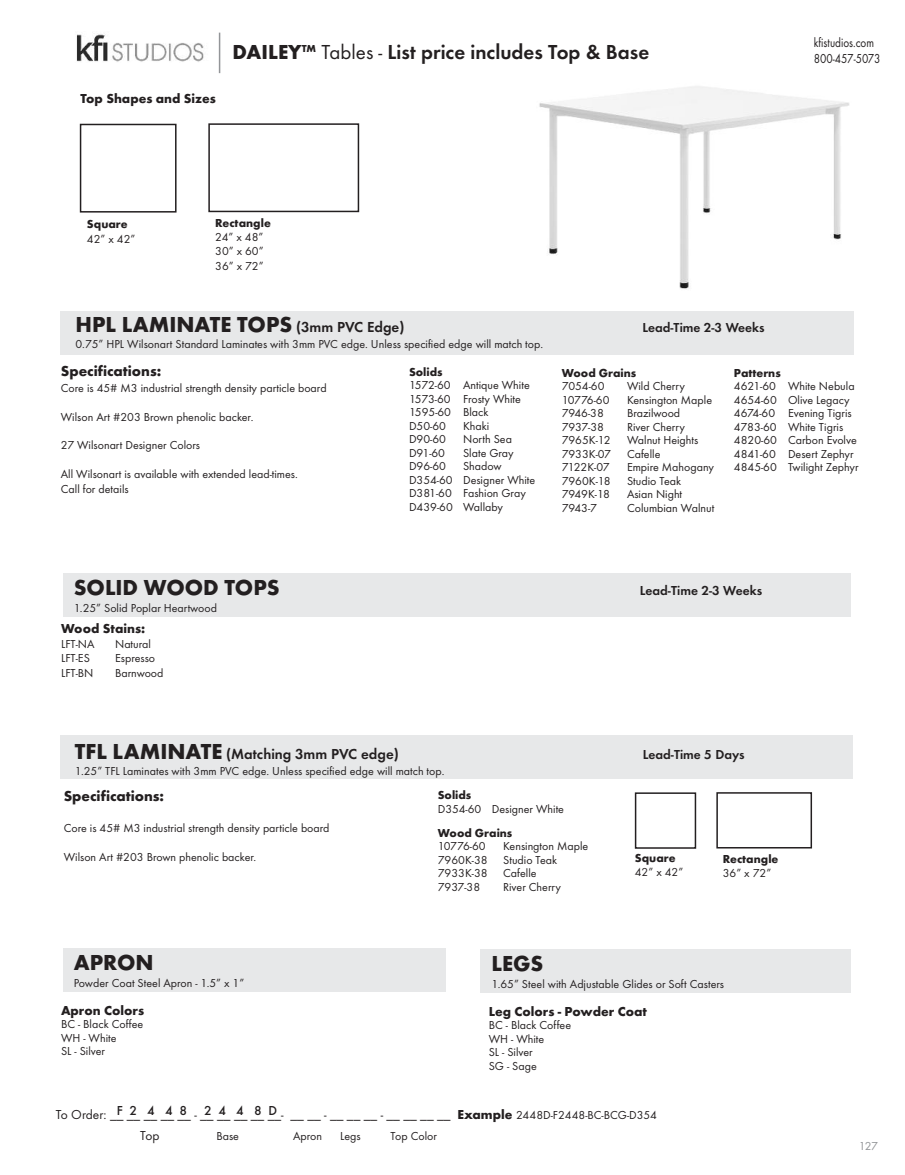
<style>
.page{position:relative;width:905px;height:1175px;background:#fff}
.page>*{position:absolute;margin:0;border:0;box-sizing:border-box;transform-origin:0 0}
.t1{font:700 22.5px "Futura T";color:#231f20}
.t2{font:600 21px "Futura T";color:#231f20}
.t3{font:600 15px "Futura T";color:#231f20}
.t4{font:700 15px "Futura T";color:#231f20}
.t5{font:13.5px/21px "Futura T";color:#231f20}
.t6{font:700 13.5px "Futura T";color:#231f20}
.t7{font:600 13.5px "Futura T";color:#231f20}
.t8{font:13.5px/16.2px "Futura T";color:#231f20;scale:.83 1}
.t9{font:500 13.5px "Futura T";letter-spacing:.5em;color:#231f20}
.t10{font:12px/13.5px "Futura T";color:#231f20}
.t11{font:700 12px "Futura T";color:#231f20}
.t12{font:12px "Futura T";color:#939598}
.s1{font-weight:700}
.s2{font-weight:400}
.s3{font-size:15px}
.s4{font-weight:600;font-size:15px}
.s5{font-weight:700;font-size:22.5px}
.s6{font-size:12px}
</style>
<div class="page">
<div style="left:80px;top:124px;width:96px;height:88px;border:2px solid #231f20"></div>
<div style="left:208px;top:123px;width:151px;height:89px;border:2px solid #231f20"></div>
<img style="left:76px;top:34px;width:128px;height:28px">
<hr style="left:219px;top:33px;width:1px;height:40px;background:#939598">
<div style="left:63px;top:573px;width:788px;height:43px;background:#e7e8e9"></div>
<div style="left:60px;top:312px;width:793px;height:43px;background:#e7e8e9"></div>
<div style="left:63px;top:948px;width:383px;height:43px;background:#e7e8e9"></div>
<div style="left:480px;top:949px;width:370px;height:43px;background:#e7e8e9"></div>
<div style="left:60px;top:736px;width:793px;height:43px;background:#e7e8e9"></div>
<img style="left:539px;top:86px;width:310px;height:203px">
<div style="left:634px;top:792px;width:62px;height:56px;border:2px solid #231f20"></div>
<div style="left:716px;top:792px;width:96px;height:56px;border:2px solid #231f20"></div>
<p class="t6" style="left:80px;top:91px;width:137px">Top Shapes and Sizes</p>
<h2 class="t2" style="left:232px;top:40px;width:418px"><span class="s1">DAILEY</span><sup>TM</sup> <span class="s2">Tables -</span> List price includes Top &amp; Base</h2>
<p class="t8" style="left:813px;top:34px;width:82px">kfistudios.com<br>800-457-5073</p>
<p class="t11" style="left:87px;top:217px;width:42px">Square</p>
<p class="t10" style="left:87px;top:232px;width:50px">42” x 42”</p>
<p class="t11" style="left:215px;top:215px;width:57px">Rectangle</p>
<p class="t10" style="left:215px;top:230px;width:50px;line-height:14.4px;text-align:justify">24” x 48” 30” x 60” 36” x 72”</p>
<h1 class="t1" style="left:75px;top:310px;width:330px">HPL LAMINATE TOPS <span class="s3">(</span><span class="s4">3mm PVC Edge</span><span class="s3">)</span></h1>
<p class="t7" style="left:642px;top:319px;width:124px">Lead-Time 2-3 Weeks</p>
<p class="t10" style="left:75px;top:337px;width:469px">0.75” HPL Wilsonart Standard Laminates with 3mm PVC edge. Unless specified edge will match top.</p>
<p class="t4" style="left:61px;top:362px;width:102px">Specifications:</p>
<p class="t10" style="left:61px;top:381px;width:267px">Core is 45# M3 industrial strength density particle board</p>
<p class="t10" style="left:61px;top:409px;width:194px">Wilson Art #203 Brown phenolic backer.</p>
<p class="t10" style="left:61px;top:438px;width:141px">27 Wilsonart Designer Colors</p>
<p class="t10" style="left:61px;top:467px;width:238px;line-height:14.4px">All Wilsonart is available with extended lead-times.<br>Call for details</p>
<p class="t11" style="left:409px;top:364px;width:35px">Solids</p>
<p class="t10" style="left:409px;top:378px;width:122px">1572-60 Antique White<br>1573-60 Frosty White<br>1595-60 Black<br>D50-60</p>
<p class="t10" style="left:463px;top:419px;width:28px">Khaki</p>
<p class="t10" style="left:409px;top:432px;width:38px">D90-60</p>
<p class="t10" style="left:463px;top:432px;width:50px">North Sea</p>
<p class="t10" style="left:409px;top:446px;width:38px">D91-60</p>
<p class="t10" style="left:463px;top:446px;width:52px">Slate Gray</p>
<p class="t10" style="left:409px;top:459px;width:38px">D96-60</p>
<p class="t10" style="left:409px;top:459px;width:128px;text-indent:54px">Shadow<br>D354-60 Designer White<br>D381-60 Fashion Gray<br>D439-60 Wallaby</p>
<p class="t11" style="left:561px;top:365px;width:76px">Wood Grains</p>
<p class="t10" style="left:561px;top:379px;width:44px">7054-60</p>
<p class="t10" style="left:627px;top:379px;width:59px">Wild Cherry</p>
<p class="t10" style="left:561px;top:393px;width:49px">10776-60</p>
<p class="t10" style="left:627px;top:393px;width:87px">Kensington Maple</p>
<p class="t10" style="left:561px;top:406px;width:44px">7946-38</p>
<p class="t10" style="left:627px;top:406px;width:55px">Brazilwood</p>
<p class="t10" style="left:561px;top:420px;width:44px">7937-38</p>
<p class="t10" style="left:627px;top:420px;width:59px">River Cherry</p>
<p class="t10" style="left:561px;top:433px;width:50px">7965K-12</p>
<p class="t10" style="left:627px;top:433px;width:73px">Walnut Heights</p>
<p class="t10" style="left:561px;top:447px;width:51px">7933K-07</p>
<p class="t10" style="left:627px;top:447px;width:35px">Cafelle</p>
<p class="t10" style="left:561px;top:460px;width:49px">7122K-07</p>
<p class="t10" style="left:627px;top:460px;width:88px">Empire Mahogany</p>
<p class="t10" style="left:561px;top:474px;width:50px">7960K-18</p>
<p class="t10" style="left:627px;top:474px;width:56px">Studio Teak</p>
<p class="t10" style="left:561px;top:487px;width:50px">7949K-18</p>
<p class="t10" style="left:627px;top:487px;width:57px">Asian Night</p>
<p class="t10" style="left:561px;top:501px;width:37px">7943-7</p>
<p class="t10" style="left:627px;top:501px;width:89px">Columbian Walnut</p>
<p class="t11" style="left:734px;top:365px;width:48px">Patterns</p>
<p class="t10" style="left:734px;top:379px;width:126px">4621-60 White Nebula<br>4654-60 Olive Legacy<br>4674-60 Evening Tigris<br>4783-60 White Tigris<br>4820-60 Carbon Evolve<br>4841-60 Desert Zephyr<br>4845-60 Twilight Zephyr</p>
<h1 class="t1" style="left:74px;top:574px;width:207px">SOLID WOOD TOPS</h1>
<p class="t7" style="left:639px;top:582px;width:124px">Lead-Time 2-3 Weeks</p>
<p class="t10" style="left:74px;top:601px;width:145px">1.25” Solid Poplar Heartwood</p>
<p class="t6" style="left:61px;top:620px;width:86px">Wood Stains:</p>
<p class="t10" style="left:61px;top:637px;width:35px">LFT-NA</p>
<p class="t10" style="left:115px;top:637px;width:37px">Natural</p>
<p class="t10" style="left:61px;top:651px;width:30px">LFT-ES</p>
<p class="t10" style="left:115px;top:651px;width:42px">Espresso</p>
<p class="t10" style="left:61px;top:666px;width:34px">LFT-BN</p>
<p class="t10" style="left:115px;top:666px;width:50px">Barnwood</p>
<p class="t3" style="left:75px;top:744px;width:325px"><span class="s5">TFL LAMINATE</span> <span class="s1">(</span>Matching 3mm PVC edge<span class="s1">)</span></p>
<p class="t7" style="left:642px;top:746px;width:103px">Lead-Time 5 Days</p>
<p class="t10" style="left:75px;top:764px;width:371px">1.25” TFL Laminates with 3mm PVC edge. Unless specified edge will match top.</p>
<p class="t4" style="left:64px;top:787px;width:102px">Specifications:</p>
<p class="t10" style="left:64px;top:821px;width:267px">Core is 45# M3 industrial strength density particle board</p>
<p class="t10" style="left:64px;top:849px;width:194px">Wilson Art #203 Brown phenolic backer.</p>
<p class="t11" style="left:722px;top:851px;width:57px">Rectangle</p>
<p class="t10" style="left:722px;top:866px;width:50px">36” x 72”</p>
<p class="t11" style="left:438px;top:787px;width:35px">Solids</p>
<p class="t10" style="left:438px;top:802px;width:128px">D354-60 Designer White</p>
<p class="t11" style="left:438px;top:825px;width:76px">Wood Grains</p>
<p class="t10" style="left:438px;top:839px;width:49px">10776-60</p>
<p class="t10" style="left:503px;top:839px;width:87px">Kensington Maple</p>
<p class="t10" style="left:438px;top:852px;width:51px">7960K-38</p>
<p class="t10" style="left:503px;top:852px;width:56px">Studio Teak</p>
<p class="t10" style="left:438px;top:866px;width:51px">7933K-38</p>
<p class="t10" style="left:503px;top:866px;width:35px">Cafelle</p>
<p class="t10" style="left:438px;top:879px;width:44px">7937-38</p>
<p class="t10" style="left:503px;top:879px;width:59px">River Cherry</p>
<p class="t11" style="left:634px;top:850px;width:42px">Square</p>
<p class="t10" style="left:634px;top:865px;width:50px">42” x 42”</p>
<h1 class="t1" style="left:74px;top:949px;width:81px">APRON</h1>
<p class="t10" style="left:74px;top:975px;width:172px">Powder Coat Steel Apron - 1.5” x 1”</p>
<p class="t6" style="left:61px;top:1002px;width:85px">Apron Colors</p>
<p class="t10" style="left:61px;top:1017px;width:84px">BC - Black Coffee<br>WH - White<br>SL - Silver</p>
<h1 class="t1" style="left:491px;top:950px;width:53px">LEGS</h1>
<p class="t10" style="left:491px;top:976px;width:234px">1.65” Steel with Adjustable Glides or Soft Casters</p>
<p class="t6" style="left:489px;top:1003px;width:160px">Leg Colors - Powder Coat</p>
<p class="t10" style="left:489px;top:1018px;width:84px">BC - Black Coffee<br>WH - White<br>SL - Silver<br>SG - Sage</p>
<p class="t9" style="left:117px;top:1102px;width:72px">F2 4 48</p>
<p class="t9" style="left:204px;top:1102px;width:75px">24 4 8D</p>
<p class="t5" style="left:140px;top:1104px;width:518px;text-indent:-84px">To Order: __ __ __ __ __ - __ __ __ __ __- __ __ - __ __ __ - __ __ __ __ <span class="s1">Example</span> <span class="s6">2448D-F2448-BC-BCG-D354<br></span>Top</p>
<p class="t10" style="left:216px;top:1129px;width:24px">Base</p>
<p class="t10" style="left:293px;top:1129px;width:30px">Apron</p>
<p class="t10" style="left:340px;top:1129px;width:22px">Legs</p>
<p class="t10" style="left:390px;top:1129px;width:48px">Top Color</p>
<p class="t12" style="left:858px;top:1138px;width:21px">127</p>
</div>
